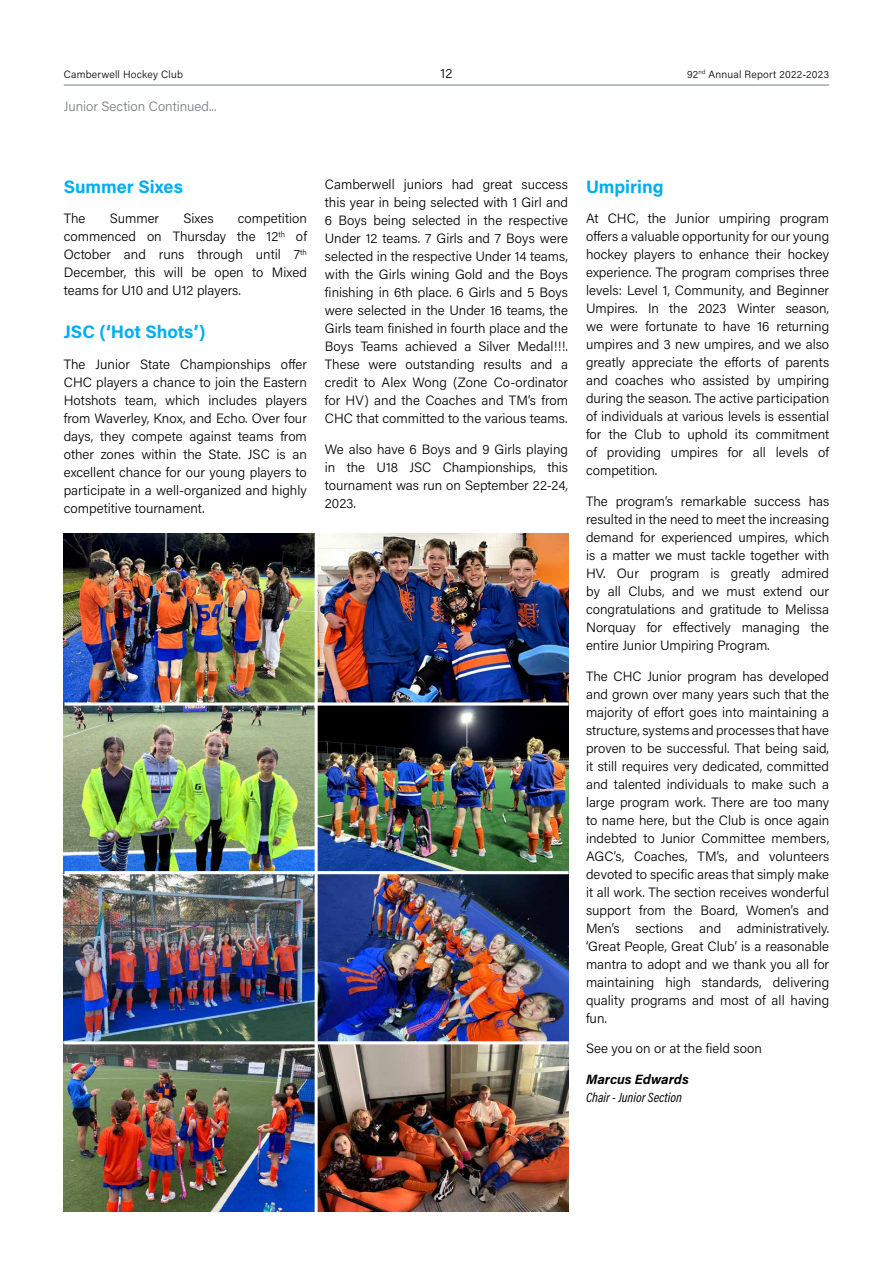
<style>
.page{position:relative;width:893px;height:1263px;background:#fff}
.page>*{position:absolute;margin:0;border:0;box-sizing:border-box;transform-origin:0 0}
.t1{font:700 18px "Acumin Pro";color:#00aeef}
.t2{font:300 13.5px/18px "Acumin Pro";color:#000;text-align:justify}
.t3{font:300 13.5px "Acumin Pro";color:#797d82}
.t4{font:italic 13.5px "Acumin Pro Cond";color:#000}
.t5{font:italic 700 13.5px "Acumin Pro";letter-spacing:-.005em;color:#000}
.t6{font:300 10.5px "Acumin Pro";letter-spacing:.02em;color:#000}
</style>
<div class="page">
<hr style="left:892px;top:0;width:1px;height:1263px;background:#25408f">
<hr style="left:892px;top:0;width:1px;height:519px;background:#000">
<img style="left:64px;top:1044px;width:251px;height:168px">
<img style="left:64px;top:705px;width:251px;height:166px">
<img style="left:64px;top:533px;width:251px;height:169px">
<img style="left:64px;top:875px;width:251px;height:166px">
<img style="left:318px;top:1044px;width:250px;height:168px">
<img style="left:318px;top:705px;width:250px;height:166px">
<img style="left:318px;top:533px;width:250px;height:169px">
<img style="left:318px;top:875px;width:251px;height:166px">
<hr style="left:64px;top:85px;width:765px;height:1px;background:#797d82">
<p class="t6" style="left:64px;top:67px;width:121px">Camberwell Hockey Club</p>
<p class="t2" style="left:441px;top:64px;width:13px">12</p>
<p class="t6" style="left:687px;top:67px;width:144px">92<sup>nd</sup> Annual Report 2022-2023</p>
<p class="t3" style="left:64px;top:97px;width:154px">Junior Section Continued...</p>
<h1 class="t1" style="left:64px;top:174px;width:121px">Summer Sixes</h1>
<p class="t2" style="left:64px;top:209px;width:23px">The</p>
<p class="t2" style="left:110px;top:209px;width:51px">Summer</p>
<p class="t2" style="left:183px;top:209px;width:32px">Sixes</p>
<p class="t2" style="left:64px;top:209px;width:245px;text-indent:174px">competition commenced on Thursday the 12<sup>th</sup> of October and runs through until 7<sup>th </sup>December, this will be open to Mixed teams for U10 and U12 players.</p>
<h1 class="t1" style="left:64px;top:319px;width:143px">JSC (‘Hot Shots’)</h1>
<p class="t2" style="left:64px;top:355px;width:245px">The Junior State Championships offer CHC players a chance to join the Eastern Hotshots team, which includes players from Waverley, Knox, and Echo. Over four days, they compete against teams from other zones within the State. JSC is an excellent chance for our young players to participate in a well-organized and highly competitive tournament.</p>
<p class="t2" style="left:325px;top:175px;width:245px">Camberwell juniors had great success this year in being selected with 1 Girl and 6 Boys being selected in the respective Under 12 teams. 7 Girls and 7 Boys were selected in the respective Under 14 teams, with the Girls wining Gold and the Boys finishing in 6th place. 6 Girls and 5 Boys were selected in the Under 16 teams, the Girls team finished in fourth place and the Boys Teams achieved a Silver Medal!!!.<br>These were outstanding results and a credit to Alex Wong (Zone Co-ordinator for HV) and the Coaches and TM’s from CHC that committed to the various teams.</p>
<p class="t2" style="left:325px;top:440px;width:245px">We also have 6 Boys and 9 Girls playing in the U18 JSC Championships, this tournament was run on September 22-24, 2023.</p>
<h1 class="t1" style="left:586px;top:174px;width:79px">Umpiring</h1>
<p class="t2" style="left:586px;top:209px;width:245px">At CHC, the Junior umpiring program offers a valuable opportunity for our young hockey players to enhance their hockey experience. The program comprises three levels: Level 1, Community, and Beginner Umpires. In the 2023 Winter season, we were fortunate to have 16 returning umpires and 3 new umpires, and we also greatly appreciate the efforts of parents and coaches who assisted by umpiring during the season. The active participation of individuals at various levels is essential for the Club to uphold its commitment of providing umpires for all levels of competition.</p>
<p class="t2" style="left:586px;top:492px;width:245px">The program’s remarkable success has resulted in the need to meet the increasing demand for experienced umpires, which is a matter we must tackle together with HV. Our program is greatly admired by all Clubs, and we must extend our congratulations and gratitude to Melissa Norquay for effectively managing the entire Junior Umpiring Program.</p>
<p class="t2" style="left:586px;top:666px;width:245px">The CHC Junior program has developed and grown over many years such that the majority of effort goes into maintaining a structure, systems and processes that have proven to be successful. That being said, it still requires very dedicated, committed and talented individuals to make such a large program work. There are too many to name here, but the Club is once again indebted to Junior Committee members, AGC’s, Coaches, TM’s, and volunteers devoted to specific areas that simply make it all work. The section receives wonderful support from the Board, Women’s and Men’s sections and administratively. ‘Great People, Great Club’ is a reasonable mantra to adopt and we thank you all for maintaining high standards, delivering quality programs and most of all having fun.</p>
<p class="t2" style="left:586px;top:1039px;width:177px">See you on or at the field soon</p>
<p class="t5" style="left:586px;top:1070px;width:104px">Marcus Edwards</p>
<p class="t4" style="left:586px;top:1089px;width:98px">Chair - Junior Section</p>
</div>
